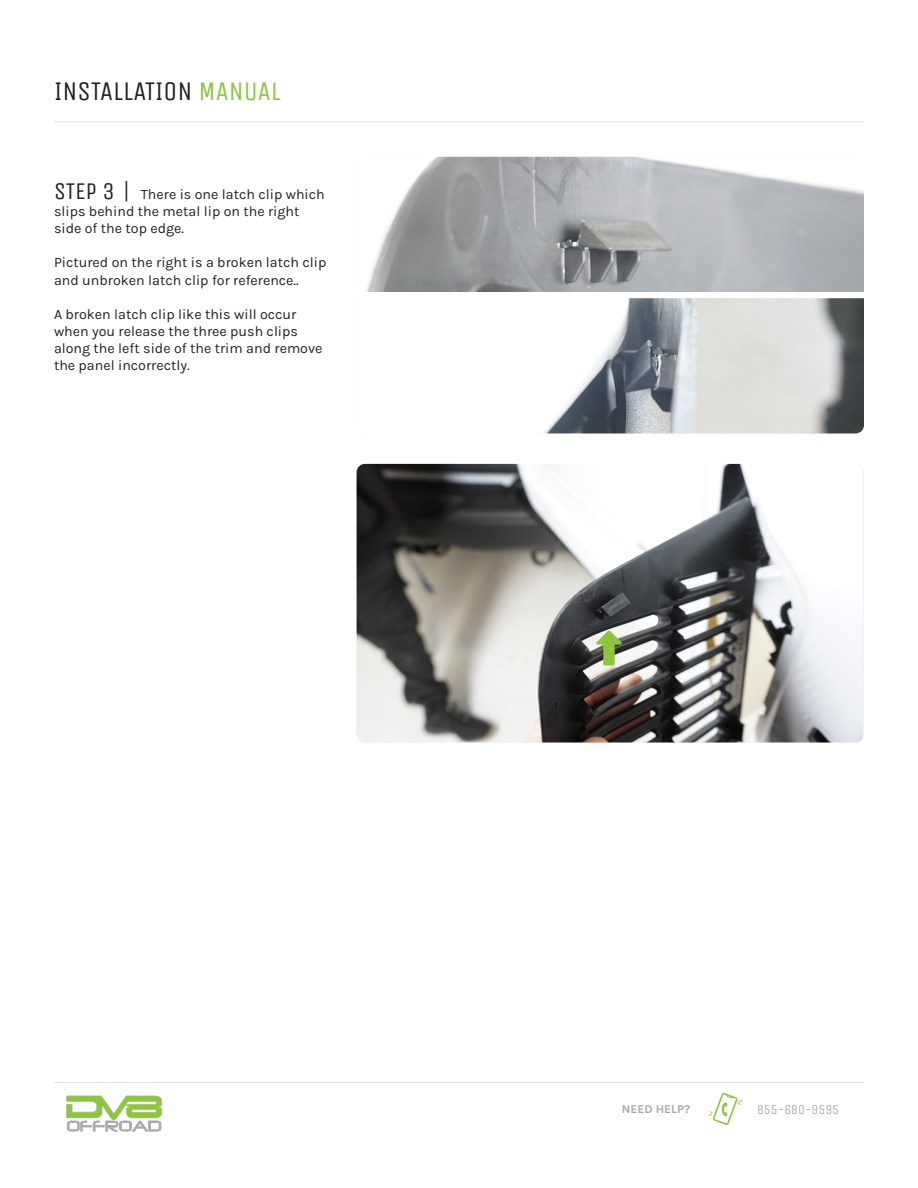
<style>
.page{position:relative;width:918px;height:1188px;background:#fff}
.page>*{position:absolute;margin:0;border:0;box-sizing:border-box;transform-origin:0 0}
.t1{font:27px "Unica One";color:#231f20}
.t2{font:14.25px/17.1px "Karla";color:#231f20}
.t3{font:13.5px "Unica One";color:#aeadad}
.t4{font:700 12px "Karla";color:#a8a9ad}
.s1{color:#8bc63e}
.s2{font-family:"Unica One";font-size:24px}
</style>
<div class="page">
<img style="left:357px;top:464px;width:506px;height:278px">
<hr style="left:54px;top:122px;width:810px;height:1px;background:#e2e0e0">
<svg style="left:708px;top:1093px;width:34px;height:32px"></svg>
<hr style="left:54px;top:1082px;width:810px;height:1px;background:#e2e0e0">
<img style="left:66px;top:1095px;width:96px;height:37px">
<svg style="left:596px;top:631px;width:26px;height:34px"></svg>
<img style="left:366px;top:157px;width:498px;height:135px">
<img style="left:544px;top:298px;width:320px;height:135px">
<p class="t1" style="left:54px;top:76px;width:228px">INSTALLATION <span class="s1">MANUAL</span></p>
<p class="t2" style="left:54px;top:185px;width:272px"><span class="s2">STEP 3 |</span> There is one latch clip which slips behind the metal lip on the right side of the top edge.</p>
<p class="t2" style="left:54px;top:254px;width:274px">Pictured on the right is a broken latch clip and unbroken latch clip for reference..</p>
<p class="t2" style="left:54px;top:305px;width:270px">A broken latch clip like this will occur when you release the three push clips along the left side of the trim and remove the panel incorrectly.</p>
<p class="t4" style="left:622px;top:1101px;width:70px">NEED HELP?</p>
<p class="t3" style="left:757px;top:1102px;width:84px">855-680-9595</p>
</div>
